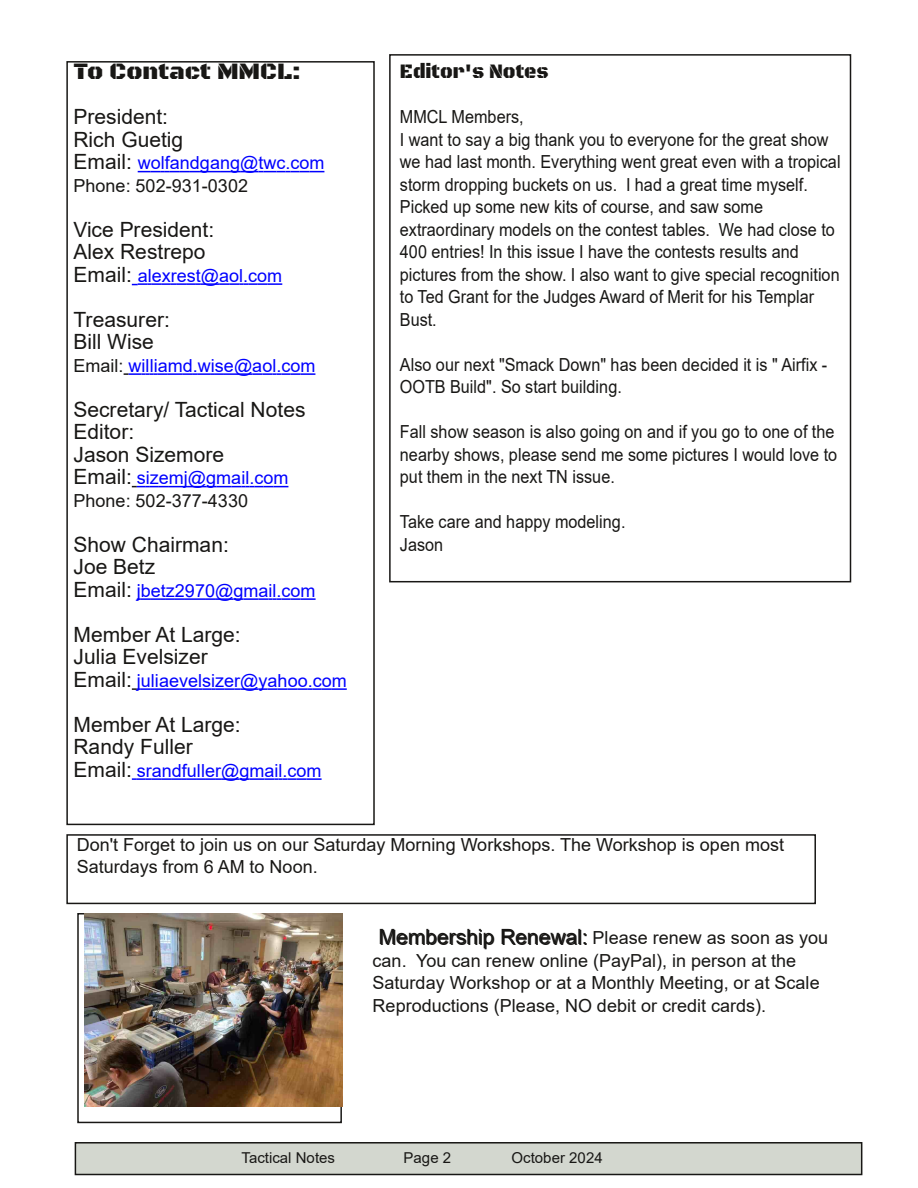
<style>
.page{position:relative;width:918px;height:1188px;background:#fff}
.page>*{position:absolute;margin:0;border:0;box-sizing:border-box;transform-origin:0 0}
.t1{font:24px "Black Ops One";color:#181715}
.t2{font:21px/22.5px "Arial";color:#181715}
.t3{font:21px "Black Ops One";letter-spacing:.005em;color:#181715;scale:.9 1}
.t4{font:18px/22.5px "Arial";color:#181715;scale:.9 1}
.t5{font:18px/22.5px "Arial";color:#181715}
.t6{font:18px/22.5px "Arial";color:#00f}
.t7{font:15px "Arial";letter-spacing:.005em;color:#181715}
.s1{font-size:21px;color:#181715}
.s2{color:#181715}
.s3{font-size:21px}
.s4{color:#00f}
</style>
<div class="page">
<div style="left:66px;top:61px;width:309px;height:764px;border:2px solid #181715"></div>
<svg style="left:138px;top:171px;width:186px;height:1px"></svg>
<svg style="left:132px;top:283px;width:150px;height:2px"></svg>
<svg style="left:124px;top:373px;width:191px;height:2px"></svg>
<svg style="left:132px;top:486px;width:156px;height:1px"></svg>
<svg style="left:137px;top:598px;width:179px;height:2px"></svg>
<svg style="left:132px;top:688px;width:215px;height:2px"></svg>
<svg style="left:132px;top:778px;width:190px;height:2px"></svg>
<div style="left:66px;top:834px;width:750px;height:70px;border:2px solid #181715"></div>
<div style="left:77px;top:913px;width:265px;height:210px;border:2px solid #181715"></div>
<img style="left:85px;top:914px;width:258px;height:193px">
<div style="left:75px;top:1143px;width:787px;height:31px;background:#d3d7cf"></div>
<div style="left:75px;top:1142px;width:787px;height:33px;border:2px solid #181715"></div>
<div style="left:389px;top:54px;width:462px;height:528px;border:2px solid #181715"></div>
<h1 class="t1" style="left:74px;top:57px;width:229px">To Contact MMCL:</h1>
<p class="t2" style="left:74px;top:106px;width:111px">President:<br>Rich Guetig</p>
<p class="t6" style="left:74px;top:152px;width:252px"><span class="s1">Email:</span> wolfandgang@twc.com<br><span class="s2">Phone: 502-931-0302</span></p>
<p class="t2" style="left:74px;top:218px;width:142px">Vice President:<br>Alex Restrepo</p>
<p class="t6" style="left:74px;top:264px;width:210px"><span class="s1">Email:</span> alexrest@aol.com</p>
<p class="t2" style="left:74px;top:308px;width:98px">Treasurer:<br>Bill Wise</p>
<p class="t6" style="left:74px;top:354px;width:243px"><span class="s2">Email:</span> williamd.wise@aol.com</p>
<p class="t2" style="left:74px;top:398px;width:234px">Secretary/ Tactical Notes<br>Editor:<br>Jason Sizemore</p>
<p class="t5" style="left:74px;top:467px;width:216px"><span class="s3">Email:</span> <span class="s4">sizemj@gmail.com<br></span>Phone: 502-377-4330</p>
<p class="t2" style="left:74px;top:533px;width:157px">Show Chairman:<br>Joe Betz</p>
<p class="t6" style="left:74px;top:579px;width:244px"><span class="s1">Email:</span> jbetz2970@gmail.com</p>
<p class="t2" style="left:74px;top:623px;width:169px">Member At Large:<br>Julia Evelsizer</p>
<p class="t6" style="left:74px;top:669px;width:275px"><span class="s1">Email:</span> juliaevelsizer@yahoo.com</p>
<p class="t2" style="left:74px;top:713px;width:169px">Member At Large:<br>Randy Fuller</p>
<p class="t6" style="left:74px;top:759px;width:250px"><span class="s1">Email:</span> srandfuller@gmail.com</p>
<p class="t3" style="left:400px;top:59px;width:167px">Editor's Notes</p>
<p class="t4" style="left:400px;top:106px;width:491px">MMCL Members,<br>I want to say a big thank you to everyone for the great show we had last month. Everything went great even with a tropical storm dropping buckets on us. I had a great time myself.<br>Picked up some new kits of course, and saw some extraordinary models on the contest tables. We had close to 400 entries! In this issue I have the contests results and pictures from the show. I also want to give special recognition to Ted Grant for the Judges Award of Merit for his Templar Bust.</p>
<p class="t4" style="left:400px;top:353px;width:476px">Also our next "Smack Down" has been decided it is " Airfix -<br>OOTB Build". So start building.</p>
<p class="t4" style="left:400px;top:421px;width:487px">Fall show season is also going on and if you go to one of the nearby shows, please send me some pictures I would love to put them in the next TN issue.</p>
<p class="t4" style="left:400px;top:511px;width:252px">Take care and happy modeling.<br>Jason</p>
<p class="t5" style="left:77px;top:833px;width:709px">Don't Forget to join us on our Saturday Morning Workshops. The Workshop is open most<br>Saturdays from 6 AM to Noon.</p>
<p class="t5" style="left:373px;top:927px;width:457px;text-indent:7px"><span class="s3">Membership Renewal:</span> Please renew as soon as you can. You can renew online (PayPal), in person at the Saturday Workshop or at a Monthly Meeting, or at Scale Reproductions (Please, NO debit or credit cards).</p>
<p class="t7" style="left:242px;top:1149px;width:95px">Tactical Notes</p>
<p class="t7" style="left:404px;top:1149px;width:49px">Page 2</p>
<p class="t7" style="left:512px;top:1149px;width:93px">October 2024</p>
</div>
